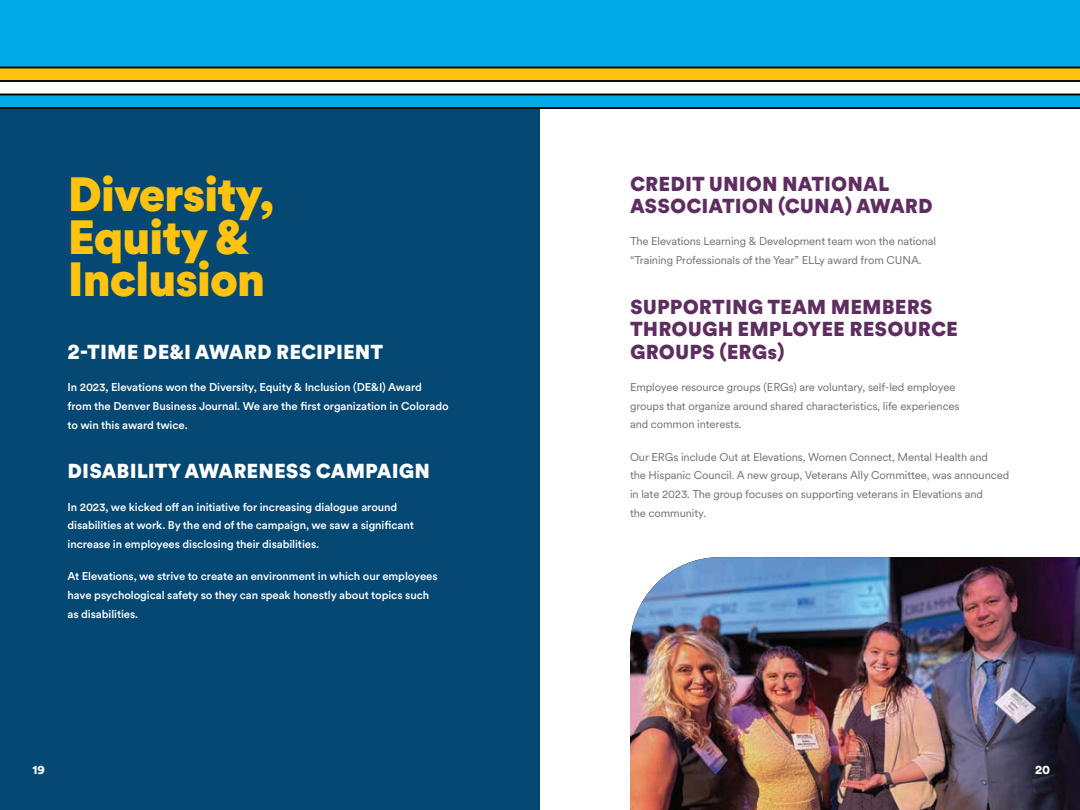
<style>
.page{position:relative;width:1080px;height:810px;background:#fff}
.page>*{position:absolute;margin:0;border:0;box-sizing:border-box;transform-origin:0 0}
.t1{font:900 47.5px/42.5px "Circular XX";letter-spacing:-.03em;color:#fec210}
.t2{font:900 20px/22.5px "Circular XX";letter-spacing:.005em;color:#5f2e60}
.t3{font:900 20px "Circular XX";letter-spacing:.005em;color:#fff}
.t4{font:900 12.5px "Circular XX";color:#fff}
.t5{font:500 11.25px/18.8px "Circular XX";letter-spacing:-.005em;color:#fff}
.t6{font:11.25px/18.8px "Circular XX";letter-spacing:-.01em;color:#73706d}
</style>
<div class="page">
<div style="left:0;top:0;width:540px;height:810px;background:#064874"></div>
<div style="left:0;top:0;width:1080px;height:108px;background:#00abe5"></div>
<div style="left:0;top:81px;width:1080px;height:13px;background:#fff"></div>
<div style="left:0;top:68px;width:1080px;height:13px;background:#fec210"></div>
<hr style="left:0;top:80px;width:1080px;height:2px;background:#000">
<hr style="left:0;top:67px;width:1080px;height:1px;background:#000">
<hr style="left:0;top:94px;width:1080px;height:1px;background:#000">
<hr style="left:0;top:107px;width:1080px;height:2px;background:#000">
<img style="left:630px;top:557px;width:450px;height:253px">
<h1 class="t1" style="left:68px;top:171px;width:209px">Diversity,<br>Equity &amp;<br>Inclusion</h1>
<h2 class="t3" style="left:68px;top:338px;width:317px">2-TIME DE&amp;I AWARD RECIPIENT</h2>
<p class="t5" style="left:68px;top:378px;width:383px">In 2023, Elevations won the Diversity, Equity &amp; Inclusion (DE&amp;I) Award from the Denver Business Journal. We are the first organization in Colorado to win this award twice.</p>
<h2 class="t3" style="left:68px;top:457px;width:364px">DISABILITY AWARENESS CAMPAIGN</h2>
<p class="t5" style="left:68px;top:497px;width:348px">In 2023, we kicked off an initiative for increasing dialogue around disabilities at work. By the end of the campaign, we saw a significant increase in employees disclosing their disabilities.</p>
<p class="t5" style="left:68px;top:567px;width:372px">At Elevations, we strive to create an environment in which our employees have psychological safety so they can speak honestly about topics such as disabilities.</p>
<h2 class="t2" style="left:630px;top:171px;width:304px">CREDIT UNION NATIONAL<br>ASSOCIATION (CUNA) AWARD</h2>
<p class="t6" style="left:630px;top:231px;width:308px">The Elevations Learning &amp; Development team won the national “Training Professionals of the Year” ELLy award from CUNA.</p>
<h2 class="t2" style="left:630px;top:294px;width:329px">SUPPORTING TEAM MEMBERS<br>THROUGH EMPLOYEE RESOURCE<br>GROUPS (ERGs)</h2>
<p class="t6" style="left:630px;top:377px;width:331px">Employee resource groups (ERGs) are voluntary, self-led employee groups that organize around shared characteristics, life experiences and common interests.</p>
<p class="t6" style="left:630px;top:447px;width:381px">Our ERGs include Out at Elevations, Women Connect, Mental Health and<br>the Hispanic Council. A new group, Veterans Ally Committee, was announced in late 2023. The group focuses on supporting veterans in Elevations and<br>the community.</p>
<p class="t4" style="left:33px;top:761px;width:14px">19</p>
<p class="t4" style="left:1035px;top:761px;width:17px">20</p>
</div>
